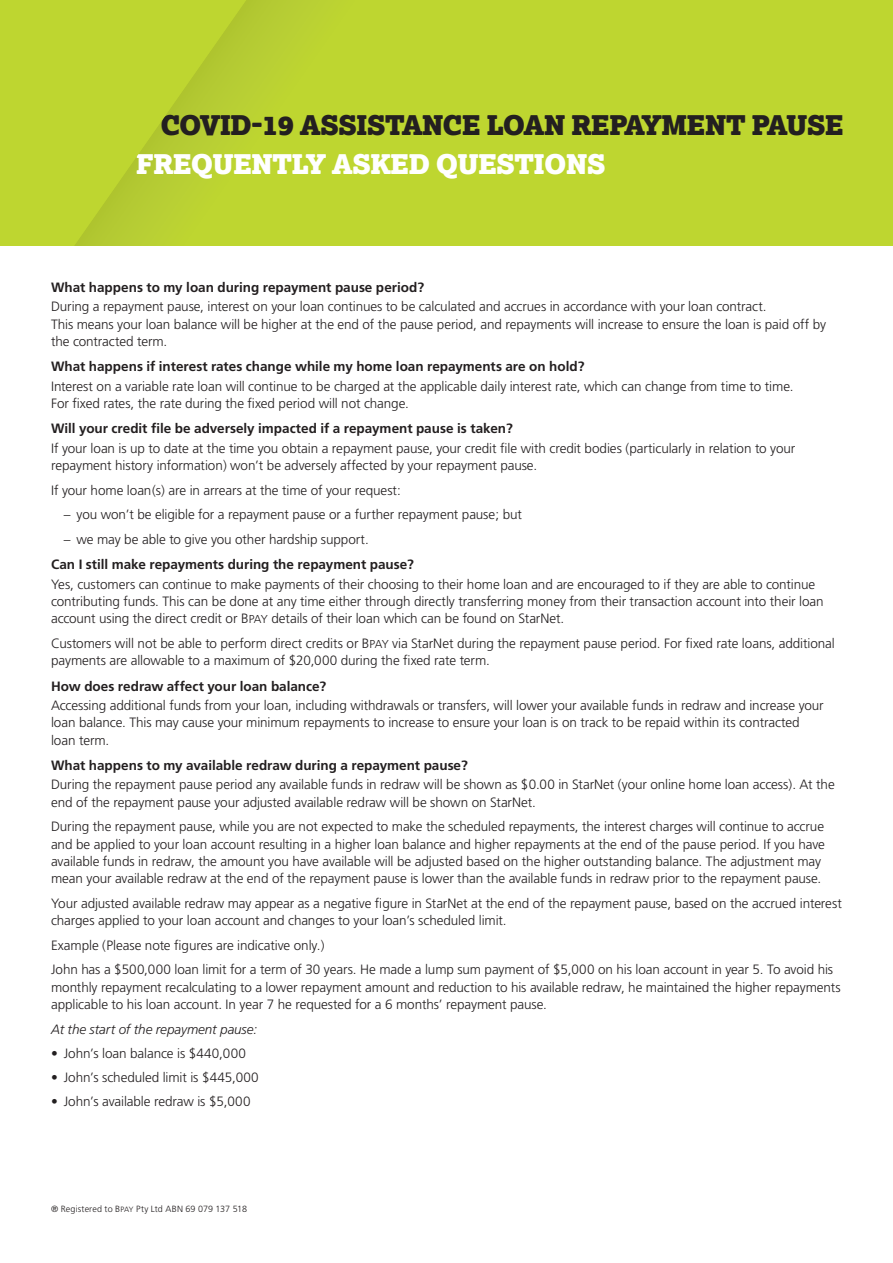
<style>
.page{position:relative;width:893px;height:1263px;background:#fff}
.page>*{position:absolute;margin:0;border:0;box-sizing:border-box;transform-origin:0 0}
.t1{font:900 27px "Lexia";letter-spacing:-.03em;color:#231f20}
.t2{font:900 27px "Lexia";letter-spacing:-.03em;color:#fff}
.t3{font:300 13.5px/17.2px "Frutiger";letter-spacing:-.01em;color:#231f20}
.t4{font:700 13.5px "Frutiger";color:#231f20}
.t5{font:italic 300 13.5px "Frutiger";letter-spacing:-.01em;color:#231f20}
.t6{font:300 9px "Frutiger";letter-spacing:.01em;color:#231f20}
.s1{font-size:11.55px}
.s2{font-size:7.65px}
</style>
<div class="page">
<div style="left:0;top:0;width:893px;height:260px;background:#bed630"></div>
<svg style="left:246px;top:0;width:191px;height:247px"></svg>
<svg style="left:0;top:1px;width:246px;height:246px"></svg>
<div style="left:0;top:247px;width:893px;height:94px;background:#fff"></div>
<h1 class="t1" style="left:160px;top:107px;width:685px">COVID-19 ASSISTANCE LOAN REPAYMENT PAUSE</h1>
<h1 class="t2" style="left:136px;top:146px;width:471px">FREQUENTLY ASKED QUESTIONS</h1>
<p class="t4" style="left:51px;top:279px;width:375px">What happens to my loan during repayment pause period?</p>
<p class="t3" style="left:51px;top:298px;width:776px">During a repayment pause, interest on your loan continues to be calculated and accrues in accordance with your loan contract.<br>This means your loan balance will be higher at the end of the pause period, and repayments will increase to ensure the loan is paid off by the contracted term.</p>
<p class="t4" style="left:51px;top:359px;width:535px">What happens if interest rates change while my home loan repayments are on hold?</p>
<p class="t3" style="left:51px;top:377px;width:744px">Interest on a variable rate loan will continue to be charged at the applicable daily interest rate, which can change from time to time.<br>For fixed rates, the rate during the fixed period will not change.</p>
<p class="t4" style="left:51px;top:421px;width:463px">Will your credit file be adversely impacted if a repayment pause is taken?</p>
<p class="t3" style="left:51px;top:439px;width:746px">If your loan is up to date at the time you obtain a repayment pause, your credit file with credit bodies (particularly in relation to your repayment history information) won’t be adversely affected by your repayment pause.</p>
<p class="t3" style="left:51px;top:481px;width:351px">If your home loan(s) are in arrears at the time of your request:</p>
<p class="t3" style="left:64px;top:506px;width:460px">– you won’t be eligible for a repayment pause or a further repayment pause; but</p>
<p class="t3" style="left:64px;top:531px;width:306px">– we may be able to give you other hardship support.</p>
<p class="t4" style="left:51px;top:557px;width:364px">Can I still make repayments during the repayment pause?</p>
<p class="t3" style="left:51px;top:575px;width:774px">Yes, customers can continue to make payments of their choosing to their home loan and are encouraged to if they are able to continue contributing funds. This can be done at any time either through directly transferring money from their transaction account into their loan account using the direct credit or B<span class="s1">PAY</span> details of their loan which can be found on StarNet.</p>
<p class="t3" style="left:51px;top:635px;width:785px">Customers will not be able to perform direct credits or B<span class="s1">PAY</span> via StarNet during the repayment pause period. For fixed rate loans, additional payments are allowable to a maximum of $20,000 during the fixed rate term.</p>
<p class="t4" style="left:51px;top:678px;width:277px">How does redraw affect your loan balance?</p>
<p class="t3" style="left:51px;top:697px;width:774px">Accessing additional funds from your loan, including withdrawals or transfers, will lower your available funds in redraw and increase your loan balance. This may cause your minimum repayments to increase to ensure your loan is on track to be repaid within its contracted loan term.</p>
<p class="t4" style="left:51px;top:757px;width:418px">What happens to my available redraw during a repayment pause?</p>
<p class="t3" style="left:51px;top:776px;width:785px">During the repayment pause period any available funds in redraw will be shown as $0.00 in StarNet (your online home loan access). At the end of the repayment pause your adjusted available redraw will be shown on StarNet.</p>
<p class="t3" style="left:51px;top:818px;width:775px">During the repayment pause, while you are not expected to make the scheduled repayments, the interest charges will continue to accrue and be applied to your loan account resulting in a higher loan balance and higher repayments at the end of the pause period. If you have available funds in redraw, the amount you have available will be adjusted based on the higher outstanding balance. The adjustment may mean your available redraw at the end of the repayment pause is lower than the available funds in redraw prior to the repayment pause.</p>
<p class="t3" style="left:51px;top:894px;width:792px">Your adjusted available redraw may appear as a negative figure in StarNet at the end of the repayment pause, based on the accrued interest charges applied to your loan account and changes to your loan’s scheduled limit.</p>
<p class="t3" style="left:51px;top:933px;width:784px;line-height:24.8px">Example (Please note figures are indicative only.)<br>John has a $500,000 loan limit for a term of 30 years. He made a lump sum payment of $5,000 on his loan account in year 5. To avoid his</p>
<p class="t3" style="left:51px;top:978px;width:791px">monthly repayment recalculating to a lower repayment amount and reduction to his available redraw, he maintained the higher repayments applicable to his loan account. In year 7 he requested for a 6 months’ repayment pause.</p>
<p class="t5" style="left:51px;top:1021px;width:208px">At the start of the repayment pause:</p>
<p class="t3" style="left:51px;top:1045px;width:196px">• John’s loan balance is $440,000</p>
<p class="t3" style="left:51px;top:1069px;width:209px">• John’s scheduled limit is $445,000</p>
<p class="t3" style="left:51px;top:1092px;width:201px">• John’s available redraw is $5,000</p>
<p class="t6" style="left:51px;top:1204px;width:198px">® Registered to B<span class="s2">PAY</span> Pty Ltd ABN 69 079 137 518</p>
</div>
